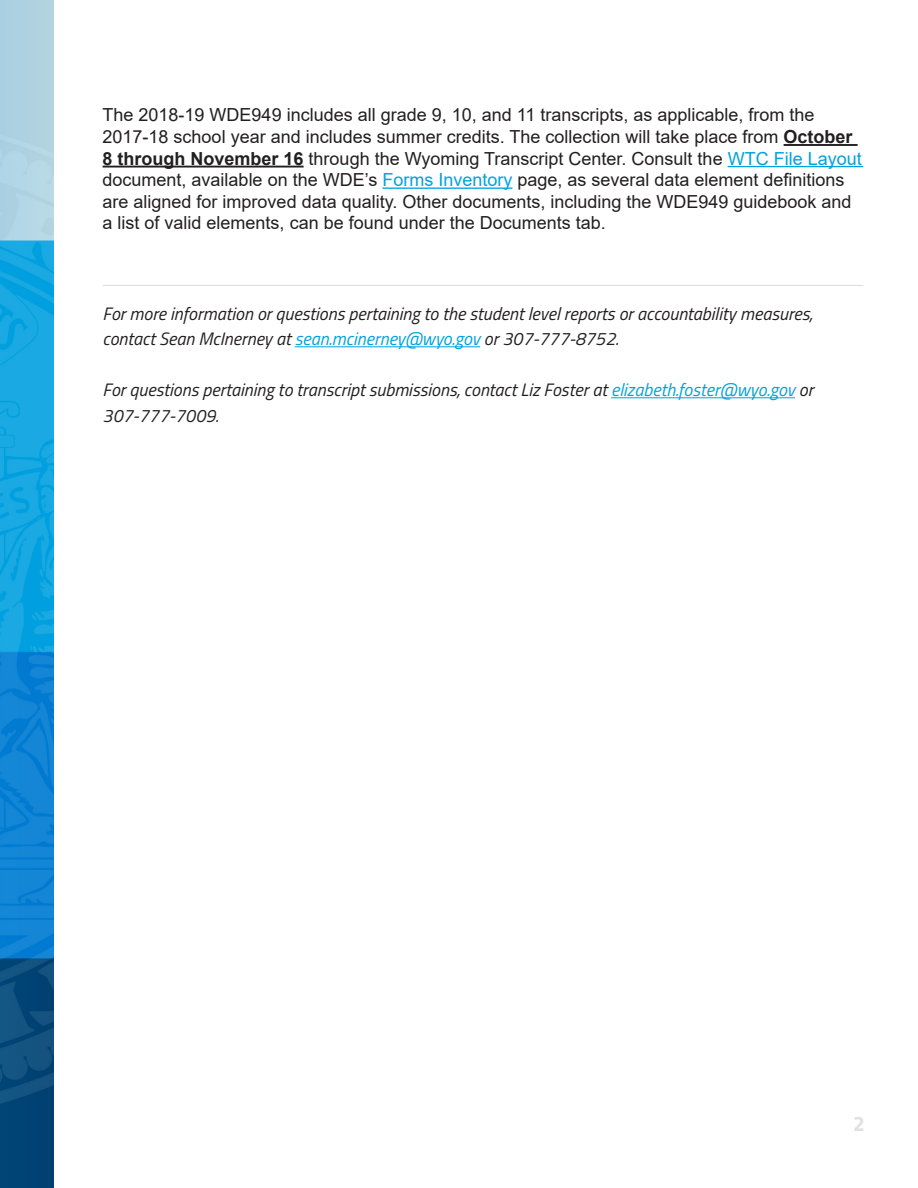
<style>
.page{position:relative;width:918px;height:1188px;background:#fff}
.page>*{position:absolute;margin:0;border:0;box-sizing:border-box;transform-origin:0 0}
.t1{font:700 21px "Titillium Web";color:#e1e1e1}
.t2{font:18px/21.6px "Arial";color:#231f20}
.footer_byline{font:italic 18px/25.5px "Titillium Web";color:#231f20}
.s1{font-weight:700}
.s2{color:#00a2df}
</style>
<div class="page">
<hr style="left:784px;top:144px;width:74px;height:2px;background:#231f20">
<hr style="left:103px;top:166px;width:201px;height:2px;background:#231f20">
<hr style="left:728px;top:166px;width:135px;height:1px;background:#00a2df">
<hr style="left:382px;top:188px;width:130px;height:1px;background:#00a2df">
<hr style="left:103px;top:285px;width:760px;height:1px;background:#dbdfe2">
<hr style="left:295px;top:347px;width:185px;height:1px;background:#00a2df">
<hr style="left:611px;top:398px;width:184px;height:1px;background:#00a2df">
<img style="left:0;top:0;width:54px;height:1188px">
<p class="t2" style="left:103px;top:104px;width:761px">The 2018-19 WDE949 includes all grade 9, 10, and 11 transcripts, as applicable, from the 2017-18 school year and includes summer credits. The collection will take place from <span class="s1">October 8 through November 16</span> through the Wyoming Transcript Center. Consult the <span class="s2">WTC File Layout </span>document, available on the WDE’s <span class="s2">Forms Inventory</span> page, as several data element definitions are aligned for improved data quality. Other documents, including the WDE949 guidebook and a list of valid elements, can be found under the Documents tab.</p>
<p class="footer_byline" style="left:103px;top:300px;width:712px">For more information or questions pertaining to the student level reports or accountability measures, contact Sean McInerney at <span class="s2">sean.mcinerney@wyo.gov</span> or 307-777-8752.</p>
<p class="footer_byline" style="left:103px;top:376px;width:712px">For questions pertaining to transcript submissions, contact Liz Foster at <span class="s2">elizabeth.foster@wyo.gov</span> or<br>307-777-7009.</p>
<p class="t1" style="left:853px;top:1107px;width:13px">2</p>
</div>
